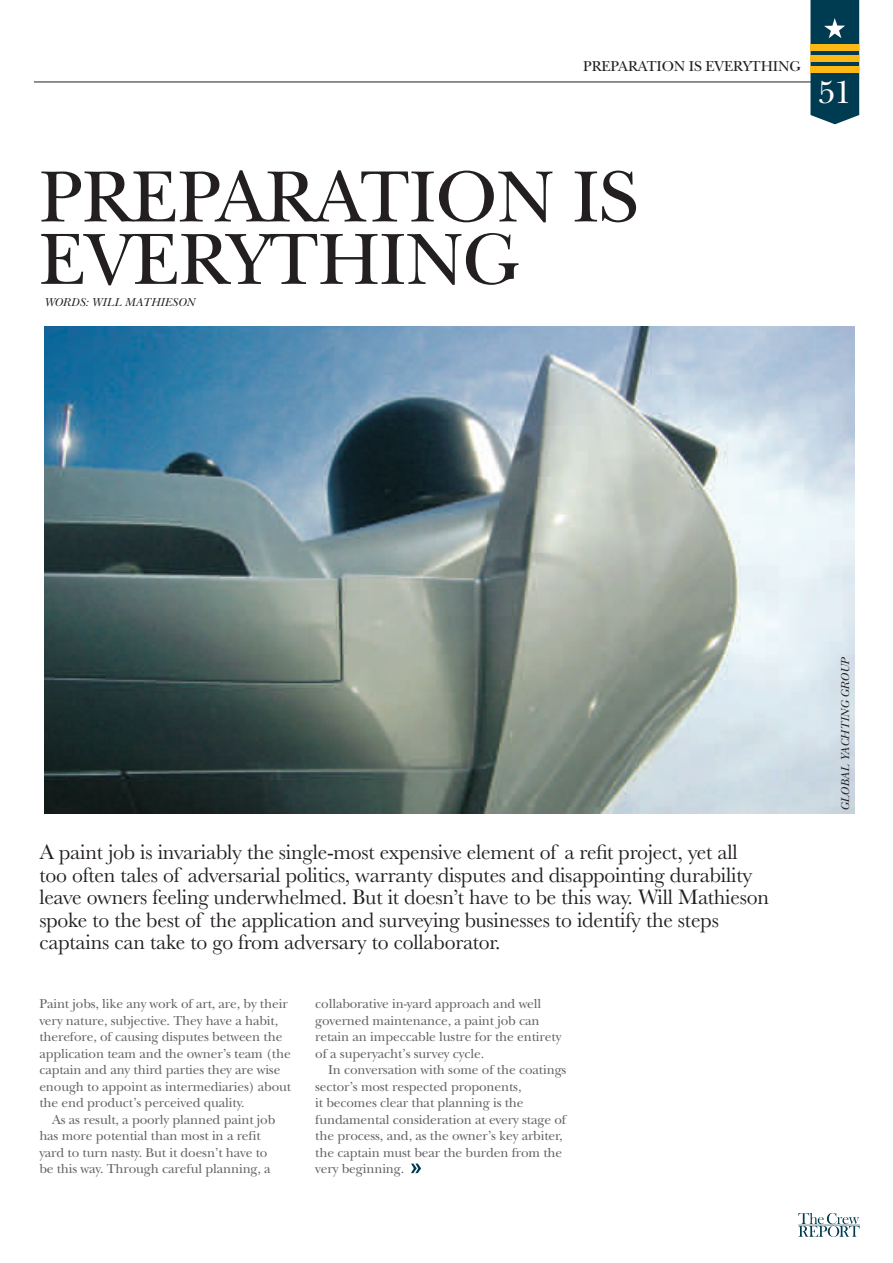
<style>
.page{position:relative;width:893px;height:1263px;background:#fff}
.page>*{position:absolute;margin:0;border:0;box-sizing:border-box;transform-origin:0 0}
.t1{font:75.6px/62.4px "New Baskerville";letter-spacing:-.01em;color:#231f20}
.t2{font:33px "New Baskerville";color:#fff}
.t3{font:21.75px/22.5px "Baskerville";letter-spacing:-.01em;color:#231f20}
.t4{font:15px "New Baskerville";letter-spacing:-.01em;color:#231f20}
.t5{font:13.5px/16.5px "New Baskerville";letter-spacing:-.01em;color:#636366}
.t6{font:italic 12px "New Baskerville";letter-spacing:.02em;color:#231f20}
</style>
<div class="page">
<img style="left:44px;top:326px;width:811px;height:487px">
<svg style="left:798px;top:1213px;width:62px;height:24px"></svg>
<hr style="left:798px;top:1225px;width:62px;height:1px;background:#808285">
<hr style="left:34px;top:82px;width:825px;height:1px;background:#231f20">
<svg style="left:810px;top:0;width:49px;height:124px;background:#3b5d52"></svg>
<svg style="left:411px;top:1163px;width:10px;height:10px"></svg>
<p class="t4" style="left:583px;top:57px;width:219px">PREPARATION IS EVERYTHING</p>
<h2 class="t2" style="left:818px;top:73px;width:35px">51</h2>
<h1 class="t1" style="left:39px;top:166px;width:600px">PREPARATION IS<br>EVERYTHING</h1>
<p class="t6" style="left:44px;top:295px;width:152px">WORDS: WILL MATHIESON</p>
<p class="t3" style="left:39px;top:841px;width:731px">A paint job is invariably the single-most expensive element of a refit project, yet all too often tales of adversarial politics, warranty disputes and disappointing durability leave owners feeling underwhelmed. But it doesn’t have to be this way. Will Mathieson spoke to the best of the application and surveying businesses to identify the steps captains can take to go from adversary to collaborator.</p>
<p class="t5" style="left:39px;top:995px;width:253px">Paint jobs, like any work of art, are, by their very nature, subjective. They have a habit, therefore, of causing disputes between the application team and the owner’s team (the captain and any third parties they are wise enough to appoint as intermediaries) about the end product’s perceived quality.</p>
<p class="t5" style="left:39px;top:1111px;width:237px;text-indent:13px">As as result, a poorly planned paint job has more potential than most in a refit yard to turn nasty. But it doesn’t have to be this way. Through careful planning, a</p>
<p class="t5" style="left:315px;top:995px;width:248px">collaborative in-yard approach and well governed maintenance, a paint job can retain an impeccable lustre for the entirety of a superyacht’s survey cycle.</p>
<p class="t5" style="left:315px;top:1061px;width:253px;text-indent:13px">In conversation with some of the coatings sector’s most respected proponents,<br>it becomes clear that planning is the fundamental consideration at every stage of the process, and, as the owner’s key arbiter, the captain must bear the burden from the very beginning.</p>
<p class="t6" style="left:838px;top:811px;width:156px;rotate:-90deg">GLOBAL YACHTING GROUP</p>
</div>
